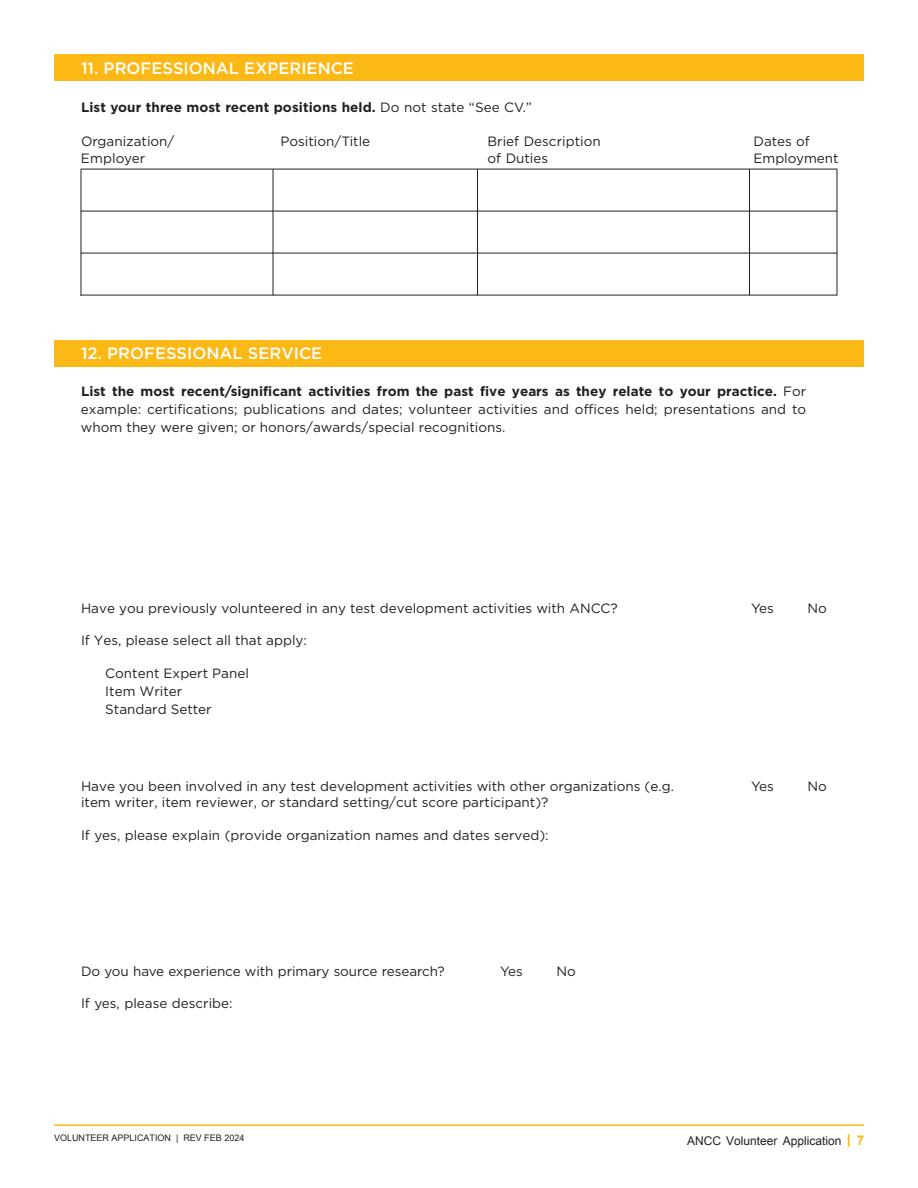
<style>
.page{position:relative;width:918px;height:1188px;background:#fff}
.page>*{position:absolute;margin:0;border:0;box-sizing:border-box;transform-origin:0 0}
.t1{font:500 16.5px "Gotham";color:#fff}
.t2{font:13.5px/18px "Gotham";color:#231f20;text-align:justify}
.t3{font:700 13.5px "Gotham";letter-spacing:.005em;color:#231f20}
.t4{font:12px "Arial";color:#231f20}
.t5{font:9px "Arial";color:#231f20}
.s1{font-weight:400}
.s2{font-weight:700}
.s3{font-style:inherit}
.s4{font-family:"Gotham";font-weight:700;font-size:13.5px;color:#fcb814}
.s5{font-weight:700;font-size:13.5px;color:#fcb814}
</style>
<div class="page">
<hr style="left:54px;top:1124px;width:810px;height:2px;background:#fcb814">
<div style="left:54px;top:54px;width:810px;height:27px;background:#fcb814"></div>
<div style="left:54px;top:340px;width:810px;height:27px;background:#fcb814"></div>
<hr style="left:81px;top:169px;width:756px;height:1px;background:#231f20">
<hr style="left:81px;top:211px;width:756px;height:1px;background:#231f20">
<hr style="left:81px;top:253px;width:756px;height:1px;background:#231f20">
<hr style="left:81px;top:295px;width:756px;height:1px;background:#231f20">
<hr style="left:273px;top:169px;width:1px;height:126px;background:#231f20">
<hr style="left:477px;top:169px;width:1px;height:126px;background:#231f20">
<hr style="left:749px;top:169px;width:1px;height:126px;background:#231f20">
<hr style="left:81px;top:169px;width:1px;height:127px;background:#231f20">
<hr style="left:837px;top:169px;width:1px;height:126px;background:#231f20">
<p class="t1" style="left:81px;top:57px;width:274px">11. PROFESSIONAL EXPERIENCE</p>
<p class="t3" style="left:81px;top:103px;width:452px">List your three most recent positions held. <span class="s1">Do not state “See CV.”</span></p>
<p class="t2" style="left:81px;top:134px;width:95px">Organization/</p>
<p class="t2" style="left:281px;top:134px;width:91px">Position/Title</p>
<p class="t2" style="left:488px;top:134px;width:115px">Brief Description</p>
<p class="t2" style="left:753px;top:134px;width:58px">Dates of</p>
<p class="t2" style="left:81px;top:150px;width:66px">Employer</p>
<p class="t2" style="left:488px;top:150px;width:62px">of Duties</p>
<p class="t2" style="left:753px;top:150px;width:87px">Employment</p>
<p class="t1" style="left:81px;top:347px;width:243px">12. PROFESSIONAL SERVICE</p>
<p class="t2" style="left:81px;top:382px;width:727px"><span class="s2">List the most recent/significant activities from the past five years as they relate to your practice.</span> For example: certifications; publications and dates; volunteer activities and offices held; presentations and to whom they were given; or honors/awards/special recognitions.</p>
<p class="t2" style="left:81px;top:599px;width:538px">Have you previously volunteered in any test development activities with ANCC?</p>
<p class="t2" style="left:751px;top:600px;width:24px">Yes</p>
<p class="t2" style="left:808px;top:600px;width:21px">No</p>
<p class="t2" style="left:81px;top:632px;width:228px">If Yes, please select all that apply:</p>
<p class="t2" style="left:105px;top:663px;width:145px;text-align:left">Content Expert Panel<br>Item Writer<br>Standard Setter</p>
<p class="t2" style="left:81px;top:777px;width:595px">Have you been involved in any test development activities with other organizations (e.g.</p>
<p class="t2" style="left:751px;top:779px;width:24px">Yes</p>
<p class="t2" style="left:808px;top:779px;width:21px">No</p>
<p class="t2" style="left:81px;top:793px;width:469px">item writer, item reviewer, or standard setting/cut score participant)?</p>
<p class="t2" style="left:81px;top:827px;width:469px">If yes, please explain (provide organization names and dates served):</p>
<p class="t2" style="left:81px;top:963px;width:365px">Do you have experience with primary source research?</p>
<p class="t2" style="left:500px;top:963px;width:24px">Yes</p>
<p class="t2" style="left:557px;top:963px;width:21px">No</p>
<p class="t2" style="left:81px;top:995px;width:153px">If yes, please describe:</p>
<p class="t5" style="left:54px;top:1132px;width:192px">VOLUNTEER APPLICATION | REV FEB <span class="s3">202</span>4</p>
<p class="t4" style="left:687px;top:1133px;width:179px">ANCC Volunteer Application <span class="s4">|</span> <span class="s5">7</span></p>
</div>
